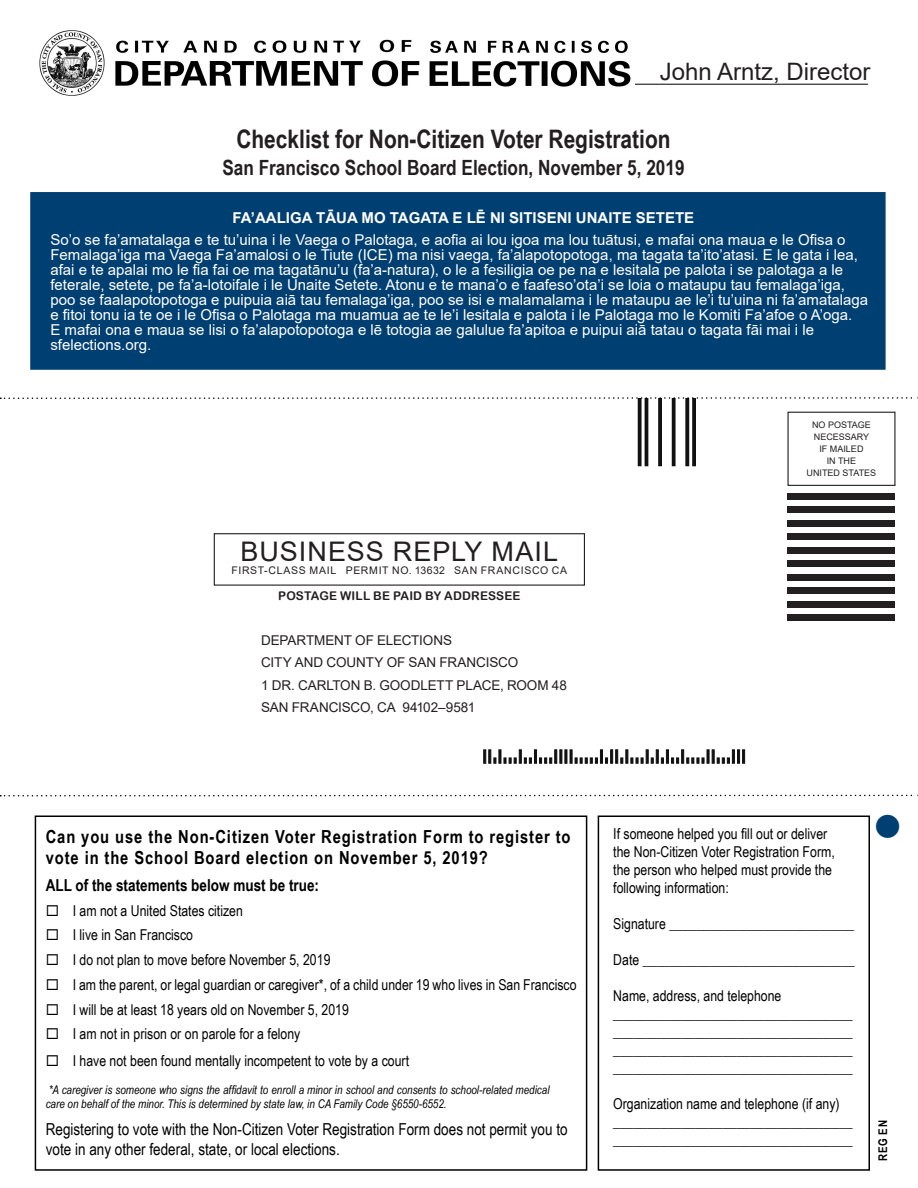
<style>
.page{position:relative;width:918px;height:1188px;background:#fff}
.page>*{position:absolute;margin:0;border:0;box-sizing:border-box;transform-origin:0 0}
.t1{font:27px "Arial";letter-spacing:.04em;color:#231f20}
.t2{font:700 25.5px "Arial Narrow";color:#231f20}
.t3{font:24px "Arial";color:#231f20}
.t4{font:700 21px "Arial Narrow";color:#231f20}
.t5{font:700 18px/21.6px "Arial Narrow";letter-spacing:.05em;color:#000}
.t6{font:16.5px/19.8px "Arial Narrow";color:#000}
.t7{font:700 16.5px "Arial Narrow";color:#000}
.t8{font:15px/18px "Arial Narrow";color:#000}
.t9{font:15px/15px "Arial";color:#fff}
.t10{font:700 15px "Arial";color:#fff}
.t11{font:13.5px "Arial";letter-spacing:-.01em;color:#231f20}
.t12{font:italic 12px/14.4px "Arial Narrow";color:#000}
.t13{font:12px "Arial Rounded MT Bold";letter-spacing:.015em;color:#231f20}
.t14{font:700 12px "Arial Narrow";color:#000}
.t15{font:10.5px "Arial";letter-spacing:.065em;color:#231f20}
.t16{font:9px "Arial";color:#231f20}
</style>
<div class="page">
<div style="left:30px;top:192px;width:856px;height:178px;background:#003f72;border:2px solid #003f72"></div>
<svg style="left:484px;top:750px;width:261px;height:13px"></svg>
<div style="left:638px;top:398px;width:3px;height:68px;border:1px solid #121112"></div>
<div style="left:645px;top:398px;width:3px;height:68px;border:1px solid #121112"></div>
<div style="left:658px;top:398px;width:4px;height:68px;border:1px solid #121112"></div>
<div style="left:672px;top:398px;width:3px;height:68px;border:1px solid #121112"></div>
<div style="left:685px;top:398px;width:4px;height:68px;border:1px solid #121112"></div>
<div style="left:692px;top:398px;width:4px;height:68px;border:1px solid #121112"></div>
<div style="left:788px;top:493px;width:108px;height:7px;background:#231f20"></div>
<div style="left:787px;top:412px;width:108px;height:74px;border:1px solid #231f20"></div>
<div style="left:788px;top:507px;width:108px;height:6px;background:#231f20"></div>
<div style="left:788px;top:520px;width:108px;height:7px;background:#231f20"></div>
<div style="left:788px;top:534px;width:108px;height:6px;background:#231f20"></div>
<div style="left:788px;top:547px;width:108px;height:7px;background:#231f20"></div>
<div style="left:788px;top:561px;width:108px;height:6px;background:#231f20"></div>
<div style="left:788px;top:574px;width:108px;height:7px;background:#231f20"></div>
<div style="left:788px;top:588px;width:108px;height:6px;background:#231f20"></div>
<div style="left:788px;top:601px;width:108px;height:7px;background:#231f20"></div>
<div style="left:788px;top:615px;width:108px;height:6px;background:#231f20"></div>
<div style="left:214px;top:533px;width:371px;height:53px;border:1px solid #231f20"></div>
<div style="left:35px;top:816px;width:552px;height:355px;border:2px solid #000"></div>
<hr style="left:39px;top:84px;width:829px;height:1px;background:#000">
<img style="left:39px;top:30px;width:596px;height:66px">
<div style="left:598px;top:816px;width:272px;height:355px;border:2px solid #000"></div>
<svg style="left:0;top:397px;width:918px;height:2px"></svg>
<svg style="left:0;top:795px;width:918px;height:2px"></svg>
<p class="t3" style="left:660px;top:55px;width:212px">John Arntz, Director</p>
<p class="t2" style="left:236px;top:120px;width:436px">Checklist for Non-Citizen Voter Registration</p>
<p class="t4" style="left:222px;top:152px;width:464px">San Francisco School Board Election, November 5, 2019</p>
<p class="t10" style="left:233px;top:207px;width:463px">FA’AALIGA TĀUA MO TAGATA E LĒ NI SITISENI UNAITE SETETE</p>
<p class="t9" style="left:50px;top:232px;width:819px">So’o se fa’amatalaga e te tu’uina i le Vaega o Palotaga, e aofia ai lou igoa ma lou tuātusi, e mafai ona maua e le Ofisa o Femalaga’iga ma Vaega Fa’amalosi o le Tiute (ICE) ma nisi vaega, fa’alapotopotoga, ma tagata ta’ito’atasi. E le gata i lea, afai e te apalai mo le fia fai oe ma tagatānu’u (fa’a-natura), o le a fesiligia oe pe na e lesitala pe palota i se palotaga a le feterale, setete, pe fa’a-lotoifale i le Unaite Setete. Atonu e te mana’o e faafeso’ota’i se loia o mataupu tau femalaga’iga, poo se faalapotopotoga e puipuia aiā tau femalaga’iga, poo se isi e malamalama i le mataupu ae le’i tu’uina ni fa’amatalaga e fitoi tonu ia te oe i le Ofisa o Palotaga ma muamua ae te le’i lesitala e palota i le Palotaga mo le Komiti Fa’afoe o A’oga.<br>E mafai ona e maua se lisi o fa’alapotopotoga e lē totogia ae galulue fa’apitoa e puipui aiā tatau o tagata fāi mai i le sfelections.org.</p>
<p class="t1" style="left:240px;top:533px;width:319px">BUSINESS REPLY MAIL</p>
<p class="t15" style="left:232px;top:563px;width:337px">FIRST-CLASS MAIL PERMIT NO. 13632 SAN FRANCISCO CA</p>
<p class="t13" style="left:278px;top:588px;width:244px">POSTAGE WILL BE PAID BY ADDRESSEE</p>
<p class="t11" style="left:261px;top:631px;width:193px">DEPARTMENT OF ELECTIONS</p>
<p class="t11" style="left:261px;top:653px;width:259px">CITY AND COUNTY OF SAN FRANCISCO</p>
<p class="t11" style="left:261px;top:676px;width:307px">1 DR. CARLTON B. GOODLETT PLACE, ROOM 48</p>
<p class="t11" style="left:261px;top:698px;width:216px">SAN FRANCISCO, CA 94102–9581</p>
<p class="t16" style="left:812px;top:419px;width:60px">NO POSTAGE</p>
<p class="t16" style="left:814px;top:431px;width:57px">NECESSARY</p>
<p class="t16" style="left:819px;top:443px;width:46px">IF MAILED</p>
<p class="t16" style="left:827px;top:455px;width:31px">IN THE</p>
<p class="t16" style="left:807px;top:467px;width:71px">UNITED STATES</p>
<p class="t5" style="left:46px;top:825px;width:526px">Can you use the Non-Citizen Voter Registration Form to register to vote in the School Board election on November 5, 2019?</p>
<p class="t7" style="left:46px;top:873px;width:275px">ALL of the statements below must be true:</p>
<p class="t8" style="left:73px;top:901px;width:172px">I am not a United States citizen</p>
<p class="t8" style="left:73px;top:926px;width:122px">I live in San Francisco</p>
<p class="t8" style="left:73px;top:950px;width:259px">I do not plan to move before November 5, 2019</p>
<p class="t8" style="left:73px;top:975px;width:505px">I am the parent, or legal guardian or caregiver*, of a child under 19 who lives in San Francisco</p>
<p class="t8" style="left:73px;top:1000px;width:278px">I will be at least 18 years old on November 5, 2019</p>
<p class="t8" style="left:73px;top:1025px;width:229px">I am not in prison or on parole for a felony</p>
<p class="t8" style="left:73px;top:1051px;width:338px">I have not been found mentally incompetent to vote by a court</p>
<p class="t12" style="left:46px;top:1082px;width:505px">*A caregiver is someone who signs the affidavit to enroll a minor in school and consents to school-related medical care on behalf of the minor. This is determined by state law, in CA Family Code §6550-6552.</p>
<p class="t6" style="left:46px;top:1118px;width:523px">Registering to vote with the Non-Citizen Voter Registration Form does not permit you to vote in any other federal, state, or local elections.</p>
<p class="t8" style="left:613px;top:824px;width:223px">If someone helped you fill out or deliver the Non-Citizen Voter Registration Form, the person who helped must provide the following information:</p>
<p class="t8" style="left:613px;top:914px;width:242px">Signature ___________________________</p>
<p class="t8" style="left:613px;top:950px;width:243px">Date _______________________________</p>
<p class="t8" style="left:613px;top:986px;width:170px">Name, address, and telephone</p>
<p class="t8" style="left:613px;top:1004px;width:241px">___________________________________ ___________________________________</p>
<p class="t8" style="left:613px;top:1040px;width:241px">___________________________________</p>
<p class="t8" style="left:613px;top:1058px;width:241px">___________________________________</p>
<p class="t8" style="left:613px;top:1094px;width:228px">Organization name and telephone (if any)</p>
<p class="t8" style="left:613px;top:1112px;width:241px">___________________________________</p>
<p class="t8" style="left:613px;top:1130px;width:241px">___________________________________</p>
<p class="t14" style="left:874px;top:1161px;width:42px;rotate:-90deg">REG EN</p>
</div>
